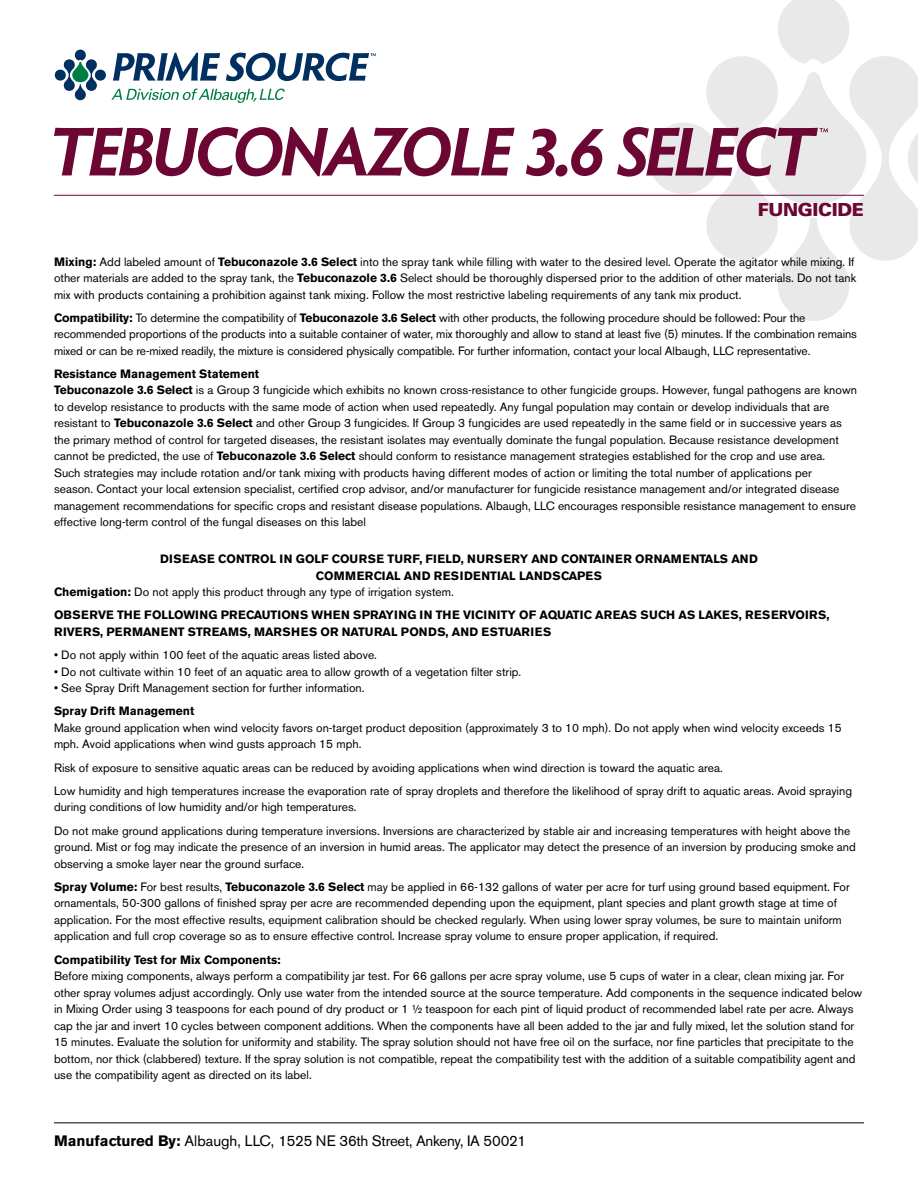
<style>
.page{position:relative;width:918px;height:1188px;background:#fff}
.page>*{position:absolute;margin:0;border:0;box-sizing:border-box;transform-origin:0 0}
.t1{font:900 18px "Univers";letter-spacing:-.02em;color:#6c0633}
.t2{font:15px "Akzidenz Grotesk BE";letter-spacing:-.02em;color:#000}
.t3{font:12px/16.5px "Akzidenz Grotesk BE";color:#000}
.t4{font:700 12px/16.5px "Akzidenz Grotesk BE";color:#000}
.s1{font-weight:700}
</style>
<div class="page">
<hr style="left:54px;top:1122px;width:810px;height:1px;background:#000">
<svg style="left:617px;top:0;width:301px;height:321px"></svg>
<svg style="left:54px;top:127px;width:461px;height:49px"></svg>
<div style="left:556px;top:165px;width:11px;height:11px;background:#6c0633;border-radius:5px"></div>
<svg style="left:526px;top:129px;width:30px;height:47px"></svg>
<svg style="left:571px;top:129px;width:33px;height:47px"></svg>
<svg style="left:55px;top:50px;width:321px;height:53px"></svg>
<hr style="left:54px;top:195px;width:810px;height:1px;background:#6c0633">
<h1 class="t1" style="left:758px;top:198px;width:108px">FUNGICIDE</h1>
<p class="t3" style="left:54px;top:253px;width:804px"><span class="s1">Mixing:</span> Add labeled amount of <span class="s1">Tebuconazole 3.6 Select</span> into the spray tank while filling with water to the desired level. Operate the agitator while mixing. If other materials are added to the spray tank, the <span class="s1">Tebuconazole 3.6</span> Select should be thoroughly dispersed prior to the addition of other materials. Do not tank mix with products containing a prohibition against tank mixing. Follow the most restrictive labeling requirements of any tank mix product.</p>
<p class="t3" style="left:54px;top:309px;width:804px"><span class="s1">Compatibility:</span> To determine the compatibility of <span class="s1">Tebuconazole 3.6 Select</span> with other products, the following procedure should be followed: Pour the recommended proportions of the products into a suitable container of water, mix thoroughly and allow to stand at least five (5) minutes. If the combination remains mixed or can be re-mixed readily, the mixture is considered physically compatible. For further information, contact your local Albaugh, LLC representative.</p>
<p class="t3" style="left:54px;top:366px;width:805px"><span class="s1">Resistance Management Statement<br>Tebuconazole 3.6 Select</span> is a Group 3 fungicide which exhibits no known cross-resistance to other fungicide groups. However, fungal pathogens are known to develop resistance to products with the same mode of action when used repeatedly. Any fungal population may contain or develop individuals that are resistant to <span class="s1">Tebuconazole 3.6 Select</span> and other Group 3 fungicides. If Group 3 fungicides are used repeatedly in the same field or in successive years as the primary method of control for targeted diseases, the resistant isolates may eventually dominate the fungal population. Because resistance development cannot be predicted, the use of <span class="s1">Tebuconazole 3.6 Select</span> should conform to resistance management strategies established for the crop and use area.<br>Such strategies may include rotation and/or tank mixing with products having different modes of action or limiting the total number of applications per<br>season. Contact your local extension specialist, certified crop advisor, and/or manufacturer for fungicide resistance management and/or integrated disease management recommendations for specific crops and resistant disease populations. Albaugh, LLC encourages responsible resistance management to ensure effective long-term control of the fungal diseases on this label</p>
<p class="t4" style="left:160px;top:551px;width:599px">DISEASE CONTROL IN GOLF COURSE TURF, FIELD, NURSERY AND CONTAINER ORNAMENTALS AND</p>
<p class="t4" style="left:316px;top:567px;width:288px">COMMERCIAL AND RESIDENTIAL LANDSCAPES</p>
<p class="t3" style="left:54px;top:584px;width:400px"><span class="s1">Chemigation:</span> Do not apply this product through any type of irrigation system.</p>
<p class="t4" style="left:54px;top:607px;width:777px">OBSERVE THE FOLLOWING PRECAUTIONS WHEN SPRAYING IN THE VICINITY OF AQUATIC AREAS SUCH AS LAKES, RESERVOIRS,<br>RIVERS, PERMANENT STREAMS, MARSHES OR NATURAL PONDS, AND ESTUARIES</p>
<p class="t3" style="left:54px;top:647px;width:323px">• Do not apply within 100 feet of the aquatic areas listed above.</p>
<p class="t3" style="left:54px;top:663px;width:467px">• Do not cultivate within 10 feet of an aquatic area to allow growth of a vegetation filter strip.</p>
<p class="t3" style="left:54px;top:680px;width:311px">• See Spray Drift Management section for further information.</p>
<p class="t4" style="left:54px;top:703px;width:142px">Spray Drift Management</p>
<p class="t3" style="left:54px;top:720px;width:789px">Make ground application when wind velocity favors on-target product deposition (approximately 3 to 10 mph). Do not apply when wind velocity exceeds 15 mph. Avoid applications when wind gusts approach 15 mph.</p>
<p class="t3" style="left:54px;top:756px;width:800px;line-height:23.2px">Risk of exposure to sensitive aquatic areas can be reduced by avoiding applications when wind direction is toward the aquatic area.<br>Low humidity and high temperatures increase the evaporation rate of spray droplets and therefore the likelihood of spray drift to aquatic areas. Avoid spraying</p>
<p class="t3" style="left:54px;top:796px;width:798px;line-height:23.2px">during conditions of low humidity and/or high temperatures.<br>Do not make ground applications during temperature inversions. Inversions are characterized by stable air and increasing temperatures with height above the</p>
<p class="t3" style="left:54px;top:839px;width:803px">ground. Mist or fog may indicate the presence of an inversion in humid areas. The applicator may detect the presence of an inversion by producing smoke and observing a smoke layer near the ground surface.</p>
<p class="t3" style="left:54px;top:879px;width:797px"><span class="s1">Spray Volume:</span> For best results, <span class="s1">Tebuconazole 3.6 Select</span> may be applied in 66-132 gallons of water per acre for turf using ground based equipment. For ornamentals, 50-300 gallons of finished spray per acre are recommended depending upon the equipment, plant species and plant growth stage at time of application. For the most effective results, equipment calibration should be checked regularly. When using lower spray volumes, be sure to maintain uniform application and full crop coverage so as to ensure effective control. Increase spray volume to ensure proper application, if required.</p>
<p class="t4" style="left:54px;top:951px;width:228px">Compatibility Test for Mix Components:</p>
<p class="t3" style="left:54px;top:968px;width:810px">Before mixing components, always perform a compatibility jar test. For 66 gallons per acre spray volume, use 5 cups of water in a clear, clean mixing jar. For other spray volumes adjust accordingly. Only use water from the intended source at the source temperature. Add components in the sequence indicated below in Mixing Order using 3 teaspoons for each pound of dry product or 1 ½ teaspoon for each pint of liquid product of recommended label rate per acre. Always cap the jar and invert 10 cycles between component additions. When the components have all been added to the jar and fully mixed, let the solution stand for 15 minutes. Evaluate the solution for uniformity and stability. The spray solution should not have free oil on the surface, nor fine particles that precipitate to the bottom, nor thick (clabbered) texture. If the spray solution is not compatible, repeat the compatibility test with the addition of a suitable compatibility agent and use the compatibility agent as directed on its label.</p>
<p class="t2" style="left:54px;top:1132px;width:474px"><span class="s1">Manufactured By:</span> Albaugh, LLC, 1525 NE 36th Street, Ankeny, IA 50021</p>
</div>
